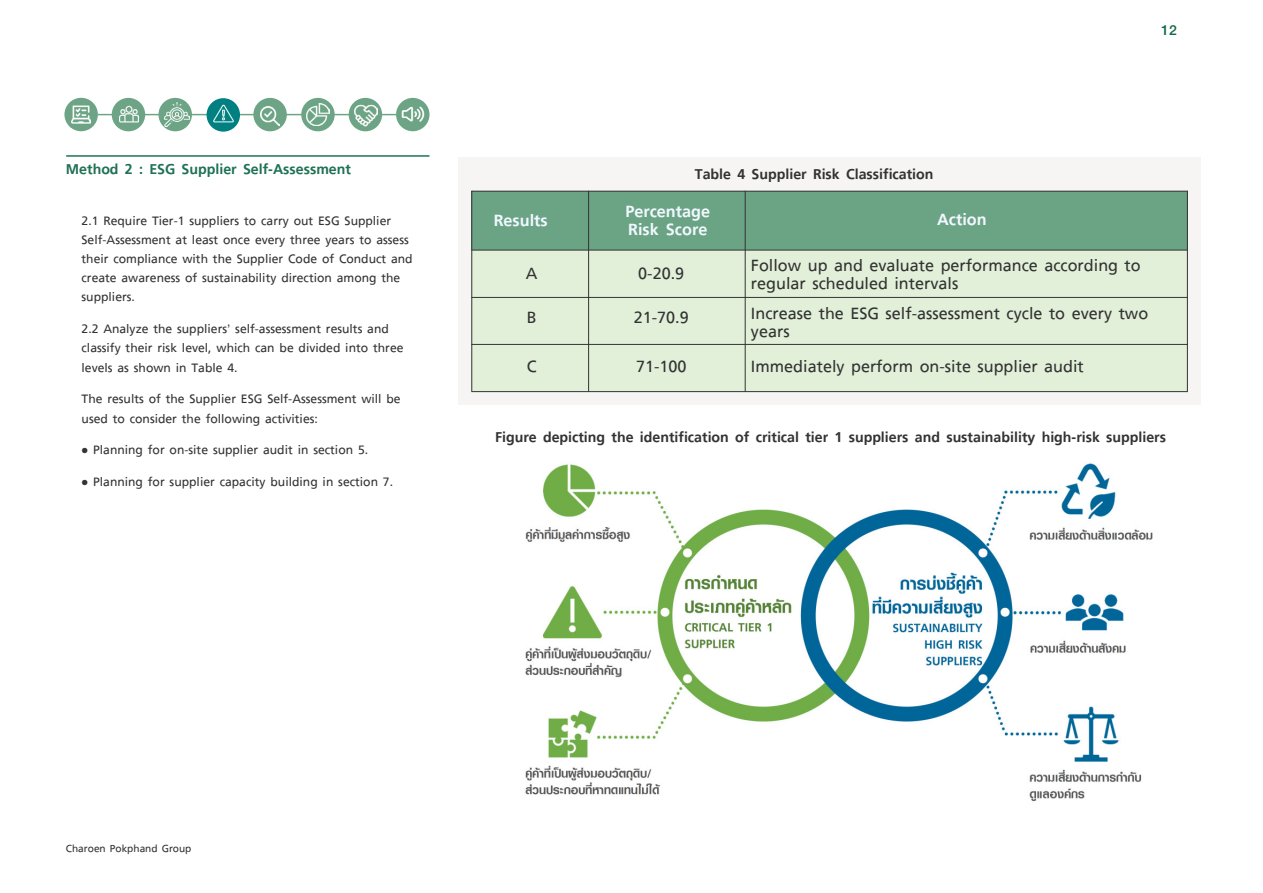
<style>
.page{position:relative;width:1263px;height:893px;background:#fff}
.page>*{position:absolute;margin:0;border:0;box-sizing:border-box;transform-origin:0 0}
.t1{font:500 24px/18px "True";color:#333}
.t2{font:700 24px/18px "True";color:#f1f8ff}
.t3{font:700 21px "True";color:#333}
.t4{font:700 21px "True";color:#1f7254}
.t5{font:21px "True Text B Bold";color:#126942}
.t6{font:500 18px/19px "True";color:#333}
.t7{font:500 15px "True";color:#333}
</style>
<div class="page">
<div style="left:458px;top:157px;width:743px;height:248px;background:#f7f5f4"></div>
<hr style="left:66px;top:155px;width:363px;height:2px;background:#1f7254">
<img style="left:525px;top:463px;width:628px;height:338px">
<div style="left:471px;top:191px;width:717px;height:59px;background:#6ba385"></div>
<div style="left:471px;top:250px;width:717px;height:47px;background:#e2f0d9"></div>
<div style="left:471px;top:297px;width:717px;height:47px;background:#e2f0d9"></div>
<div style="left:471px;top:344px;width:717px;height:48px;background:#e2f0d9"></div>
<hr style="left:471px;top:250px;width:717px;height:1px;background:#333">
<hr style="left:471px;top:297px;width:717px;height:1px;background:#333">
<hr style="left:471px;top:391px;width:717px;height:1px;background:#333">
<hr style="left:471px;top:344px;width:717px;height:1px;background:#333">
<hr style="left:471px;top:191px;width:717px;height:1px;background:#333">
<hr style="left:1187px;top:191px;width:1px;height:201px;background:#333">
<hr style="left:588px;top:191px;width:1px;height:201px;background:#333">
<hr style="left:745px;top:191px;width:1px;height:201px;background:#333">
<hr style="left:471px;top:191px;width:1px;height:201px;background:#333">
<hr style="left:98px;top:114px;width:298px;height:1px;background:#6ca485">
<div style="left:112px;top:98px;width:33px;height:33px;background:#6ca485;border-radius:50%"></div>
<div style="left:64px;top:98px;width:34px;height:33px;background:#6ca485;border-radius:50%"></div>
<div style="left:158px;top:98px;width:34px;height:33px;background:#6ca485;border-radius:50%"></div>
<div style="left:207px;top:98px;width:33px;height:34px;background:#008080;border-radius:50%"></div>
<div style="left:253px;top:98px;width:34px;height:33px;background:#6ca485;border-radius:50%"></div>
<div style="left:301px;top:98px;width:34px;height:33px;background:#6ca485;border-radius:50%"></div>
<div style="left:349px;top:98px;width:33px;height:33px;background:#6ca485;border-radius:50%"></div>
<div style="left:396px;top:98px;width:33px;height:33px;background:#6ca485;border-radius:50%"></div>
<img style="left:211px;top:102px;width:24px;height:21px">
<img style="left:401px;top:102px;width:24px;height:20px">
<img style="left:307px;top:103px;width:22px;height:23px">
<img style="left:355px;top:105px;width:22px;height:22px">
<img style="left:261px;top:107px;width:19px;height:19px">
<img style="left:164px;top:102px;width:25px;height:25px">
<img style="left:119px;top:105px;width:19px;height:18px">
<img style="left:72px;top:105px;width:19px;height:19px">
<p class="t4" style="left:66px;top:158px;width:287px">Method 2 : ESG Supplier Self-Assessment</p>
<p class="t3" style="left:695px;top:163px;width:240px">Table 4 Supplier Risk Classification</p>
<p class="t5" style="left:1161px;top:17px;width:17px">12</p>
<p class="t6" style="left:82px;top:211px;width:333px">2.1 Require Tier-1 suppliers to carry out ESG Supplier Self-Assessment at least once every three years to assess their compliance with the Supplier Code of Conduct and create awareness of sustainability direction among the suppliers.</p>
<p class="t6" style="left:82px;top:319px;width:323px">2.2 Analyze the suppliers’ self-assessment results and classify their risk level, which can be divided into three levels as shown in Table 4.</p>
<p class="t6" style="left:82px;top:389px;width:321px">The results of the Supplier ESG Self-Assessment will be used to consider the following activities:</p>
<p class="t6" style="left:82px;top:440px;width:288px">• Planning for on-site supplier audit in section 5.</p>
<p class="t6" style="left:82px;top:472px;width:313px">• Planning for supplier capacity building in section 7.</p>
<h1 class="t2" style="left:494px;top:211px;width:55px">Results</h1>
<h1 class="t2" style="left:625px;top:202px;width:86px">Percentage<br>Risk Score</h1>
<h1 class="t2" style="left:937px;top:210px;width:51px">Action</h1>
<h1 class="t1" style="left:526px;top:264px;width:13px">A</h1>
<h1 class="t1" style="left:638px;top:264px;width:47px">0-20.9</h1>
<h1 class="t1" style="left:751px;top:256px;width:391px">Follow up and evaluate performance according to regular scheduled intervals</h1>
<h1 class="t1" style="left:527px;top:308px;width:11px">B</h1>
<h1 class="t1" style="left:634px;top:308px;width:56px">21-70.9</h1>
<h1 class="t1" style="left:751px;top:304px;width:399px">Increase the ESG self-assessment cycle to every two years</h1>
<h1 class="t1" style="left:527px;top:357px;width:11px">C</h1>
<h1 class="t1" style="left:636px;top:357px;width:52px">71-100</h1>
<h1 class="t1" style="left:751px;top:357px;width:334px">Immediately perform on-site supplier audit</h1>
<p class="t3" style="left:495px;top:425px;width:673px">Figure depicting the identification of critical tier 1 suppliers and sustainability high-risk suppliers</p>
<p class="t7" style="left:66px;top:840px;width:127px">Charoen Pokphand Group</p>
</div>
